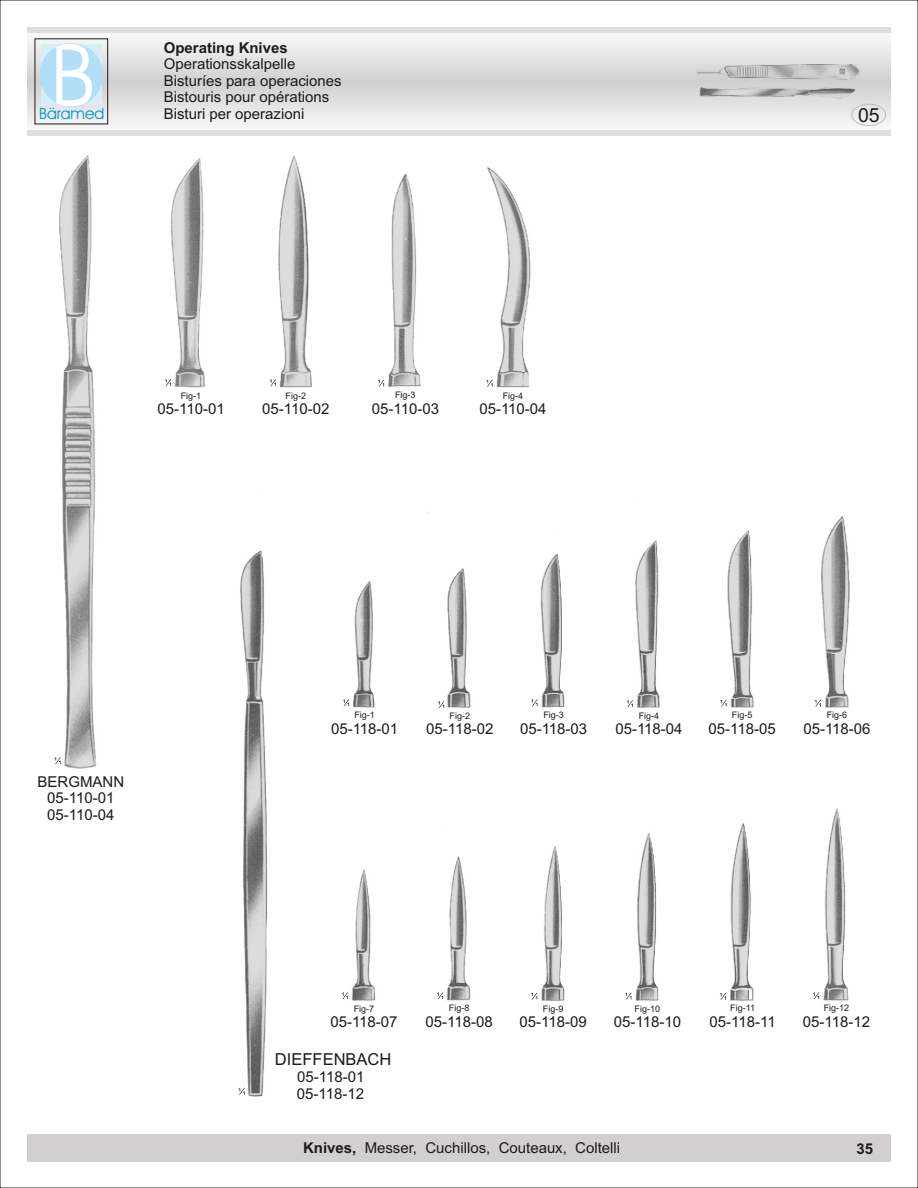
<style>
.page{position:relative;width:918px;height:1188px;background:#fff}
.page>*{position:absolute;margin:0;border:0;box-sizing:border-box;transform-origin:0 0}
.t1{font:88.05px "Avant Garde Bk BT";color:#fff}
.t2{font:19.5px "Arial";color:#1f1a17}
.t3{font:16.5px "Arial";color:#1f1a17}
.t4{font:15.6px "Avant Garde Bk BT";color:#0094de}
.t5{font:15px/16.8px "Arial";color:#1f1a17}
.t6{font:700 15px "Arial";color:#1f1a17}
.t7{font:9px "Arial";color:#1f1a17}
.s1{font-weight:700}
</style>
<div class="page">
<img style="left:60px;top:155px;width:790px;height:941px">
<svg style="left:27px;top:38px;width:864px;height:98px"></svg>
<div style="left:27px;top:1135px;width:864px;height:27px;background:#d1cfcf"></div>
<svg style="left:55px;top:757px;width:6px;height:7px"></svg>
<svg style="left:165px;top:379px;width:6px;height:7px"></svg>
<svg style="left:270px;top:379px;width:6px;height:7px"></svg>
<svg style="left:378px;top:380px;width:6px;height:7px"></svg>
<svg style="left:487px;top:380px;width:6px;height:7px"></svg>
<svg style="left:343px;top:699px;width:6px;height:7px"></svg>
<svg style="left:438px;top:701px;width:6px;height:7px"></svg>
<svg style="left:531px;top:699px;width:7px;height:7px"></svg>
<svg style="left:627px;top:700px;width:6px;height:7px"></svg>
<svg style="left:721px;top:700px;width:6px;height:7px"></svg>
<svg style="left:815px;top:700px;width:6px;height:7px"></svg>
<svg style="left:813px;top:992px;width:6px;height:7px"></svg>
<svg style="left:720px;top:993px;width:6px;height:7px"></svg>
<svg style="left:625px;top:993px;width:7px;height:7px"></svg>
<svg style="left:531px;top:993px;width:6px;height:7px"></svg>
<svg style="left:437px;top:992px;width:6px;height:7px"></svg>
<svg style="left:342px;top:992px;width:6px;height:7px"></svg>
<svg style="left:239px;top:1088px;width:6px;height:7px"></svg>
<div style="left:27px;top:27px;width:864px;height:6px;background:#dedede"></div>
<div style="left:27px;top:130px;width:864px;height:5px;background:#dedede"></div>
<img style="left:696px;top:64px;width:164px;height:35px">
<div style="left:851px;top:104px;width:35px;height:22px;border:1px solid #c2c2c2;border-radius:50%"></div>
<div style="left:41px;top:45px;width:61px;height:60px;background:#d6edfa"></div>
<div style="left:40px;top:43px;width:63px;height:64px;background:#b3def7;border-radius:50%"></div>
<h1 class="t1" style="left:51px;top:39px;width:46px">B</h1>
<p class="t4" style="left:39px;top:108px;width:67px">Bäramed</p>
<p class="t6" style="left:164px;top:42px;width:125px">Operating Knives</p>
<p class="t5" style="left:164px;top:57px;width:179px">Operationsskalpelle<br>Bisturíes para operaciones<br>Bistouris pour opérations<br>Bisturi per operazioni</p>
<p class="t7" style="left:181px;top:392px;width:22px">Fig-1</p>
<p class="t5" style="left:157px;top:402px;width:69px">05-110-01</p>
<p class="t7" style="left:286px;top:392px;width:22px">Fig-2</p>
<p class="t5" style="left:262px;top:402px;width:69px">05-110-02</p>
<p class="t7" style="left:395px;top:392px;width:22px">Fig-3</p>
<p class="t5" style="left:372px;top:402px;width:69px">05-110-03</p>
<p class="t7" style="left:503px;top:392px;width:22px">Fig-4</p>
<p class="t5" style="left:479px;top:402px;width:69px">05-110-04</p>
<h2 class="t2" style="left:858px;top:108px;width:23px">05</h2>
<p class="t5" style="left:38px;top:774px;width:88px;text-align:center">BERGMANN<br>05-110-01<br>05-110-04</p>
<p class="t7" style="left:354px;top:712px;width:22px">Fig-1</p>
<p class="t5" style="left:331px;top:721px;width:69px">05-118-01</p>
<p class="t7" style="left:450px;top:712px;width:22px">Fig-2</p>
<p class="t5" style="left:426px;top:722px;width:69px">05-118-02</p>
<p class="t7" style="left:543px;top:712px;width:22px">Fig-3</p>
<p class="t5" style="left:520px;top:722px;width:69px">05-118-03</p>
<p class="t7" style="left:639px;top:712px;width:22px">Fig-4</p>
<p class="t5" style="left:615px;top:722px;width:69px">05-118-04</p>
<p class="t7" style="left:732px;top:712px;width:22px">Fig-5</p>
<p class="t5" style="left:709px;top:721px;width:69px">05-118-05</p>
<p class="t7" style="left:827px;top:712px;width:22px">Fig-6</p>
<p class="t5" style="left:803px;top:722px;width:69px">05-118-06</p>
<p class="t7" style="left:354px;top:1005px;width:22px">Fig-7</p>
<p class="t5" style="left:330px;top:1015px;width:69px">05-118-07</p>
<p class="t7" style="left:449px;top:1005px;width:22px">Fig-8</p>
<p class="t5" style="left:426px;top:1014px;width:69px">05-118-08</p>
<p class="t7" style="left:543px;top:1005px;width:22px">Fig-9</p>
<p class="t5" style="left:520px;top:1015px;width:69px">05-118-09</p>
<p class="t7" style="left:635px;top:1005px;width:27px">Fig-10</p>
<p class="t5" style="left:614px;top:1015px;width:69px">05-118-10</p>
<p class="t7" style="left:730px;top:1005px;width:26px">Fig-11</p>
<p class="t5" style="left:710px;top:1015px;width:68px">05-118-11</p>
<p class="t7" style="left:824px;top:1005px;width:27px">Fig-12</p>
<p class="t5" style="left:803px;top:1014px;width:69px">05-118-12</p>
<p class="t3" style="left:275px;top:1053px;width:118px">DIEFFENBACH</p>
<p class="t5" style="left:297px;top:1070px;width:69px">05-118-01<br>05-118-12</p>
<p class="t5" style="left:303px;top:1140px;width:319px"><span class="s1">Knives,</span> Messer, Cuchillos, Couteaux, Coltelli</p>
<p class="t6" style="left:856px;top:1143px;width:18px">35</p>
</div>
